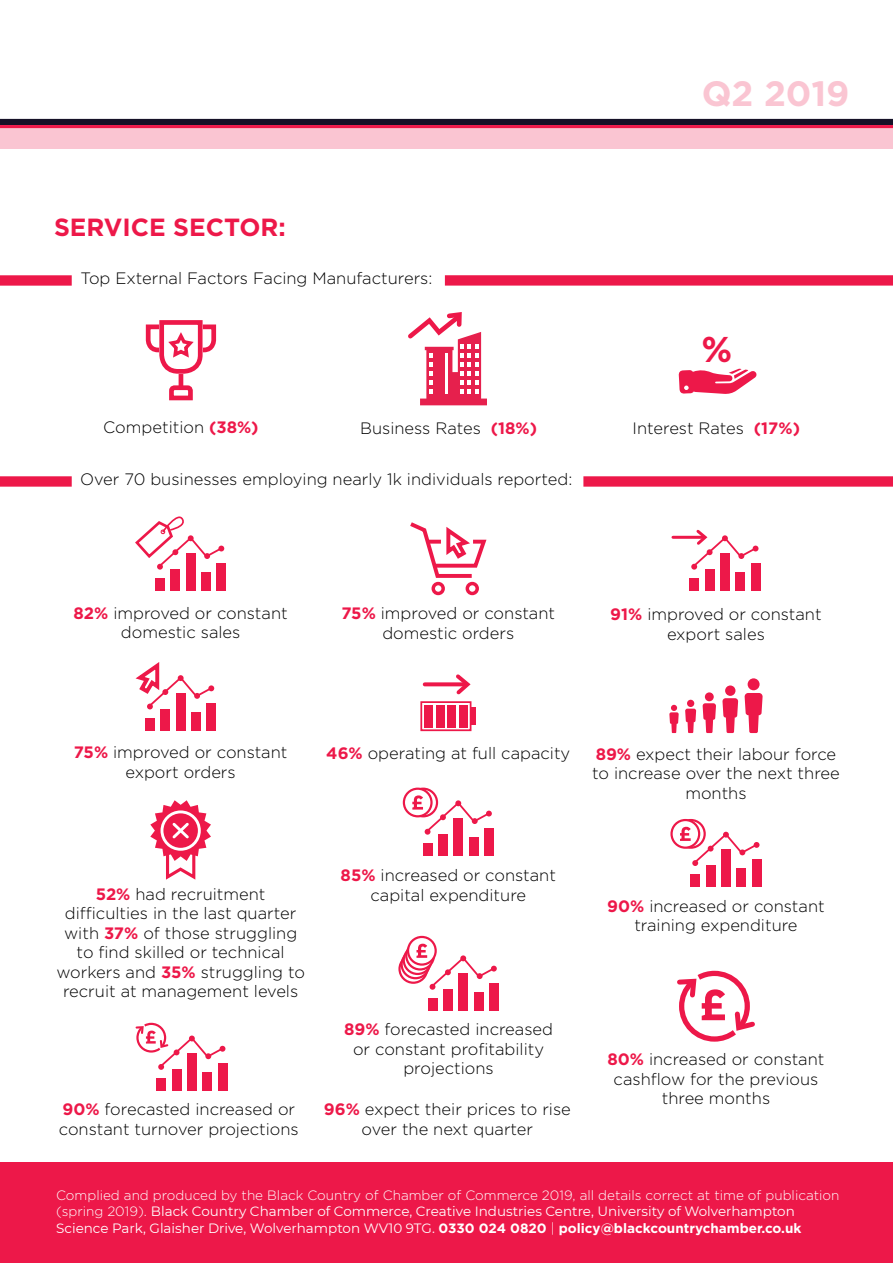
<style>
.page{position:relative;width:893px;height:1263px;background:#fff}
.page>*{position:absolute;margin:0;border:0;box-sizing:border-box;transform-origin:0 0}
.t1{font:700 35.85px "Gotham";color:#ed1849}
.t2{font:700 35.1px "Gotham";color:#fac5d2}
.t3{font:700 24.75px "Gotham";color:#ed1849}
.t4{font:300 16.5px/19.5px "Gotham";color:#000;text-align:center}
.t5{font:13.5px/16.5px "Montserrat";color:#fff}
.t6{font:300 13.5px "Gotham";color:#fff}
.s1{font-weight:700;color:#ed1849}
.s2{font-family:"Gotham";font-weight:300}
.s3{font-family:"Gotham";font-weight:700}
</style>
<div class="page">
<div style="left:0;top:128px;width:893px;height:21px;background:#fac5d2"></div>
<div style="left:0;top:119px;width:893px;height:6px;background:#161127"></div>
<hr style="left:0;top:125px;width:893px;height:3px;background:#ed1849">
<div style="left:431px;top:582px;width:14px;height:13px;border:3px solid #ed1849;border-radius:50%"></div>
<div style="left:466px;top:582px;width:13px;height:13px;border:3px solid #ed1849;border-radius:50%"></div>
<svg style="left:410px;top:522px;width:77px;height:56px"></svg>
<svg style="left:169px;top:383px;width:24px;height:18px"></svg>
<hr style="left:179px;top:374px;width:4px;height:15px;background:#ed1849">
<svg style="left:145px;top:320px;width:72px;height:56px"></svg>
<svg style="left:408px;top:312px;width:79px;height:93px"></svg>
<div style="left:0;top:275px;width:72px;height:11px;background:#ed1849"></div>
<div style="left:0;top:476px;width:72px;height:11px;background:#ed1849"></div>
<div style="left:155px;top:578px;width:10px;height:13px;background:#ed1849"></div>
<div style="left:170px;top:569px;width:10px;height:22px;background:#ed1849"></div>
<div style="left:186px;top:553px;width:10px;height:38px;background:#ed1849"></div>
<div style="left:201px;top:572px;width:10px;height:19px;background:#ed1849"></div>
<div style="left:216px;top:563px;width:10px;height:28px;background:#ed1849"></div>
<svg style="left:135px;top:516px;width:89px;height:54px"></svg>
<div style="left:689px;top:578px;width:10px;height:13px;background:#ed1849"></div>
<div style="left:705px;top:569px;width:9px;height:22px;background:#ed1849"></div>
<div style="left:720px;top:553px;width:10px;height:38px;background:#ed1849"></div>
<div style="left:735px;top:572px;width:10px;height:19px;background:#ed1849"></div>
<div style="left:751px;top:563px;width:9px;height:28px;background:#ed1849"></div>
<svg style="left:691px;top:529px;width:67px;height:41px"></svg>
<hr style="left:673px;top:536px;width:31px;height:3px;background:#ed1849">
<div style="left:145px;top:718px;width:10px;height:12px;background:#ed1849"></div>
<div style="left:160px;top:709px;width:10px;height:21px;background:#ed1849"></div>
<div style="left:176px;top:693px;width:10px;height:37px;background:#ed1849"></div>
<div style="left:191px;top:712px;width:10px;height:18px;background:#ed1849"></div>
<div style="left:206px;top:703px;width:10px;height:27px;background:#ed1849"></div>
<svg style="left:135px;top:662px;width:79px;height:47px"></svg>
<div style="left:424px;top:705px;width:9px;height:22px;background:#ed1849"></div>
<div style="left:436px;top:705px;width:8px;height:22px;background:#ed1849"></div>
<div style="left:448px;top:705px;width:8px;height:22px;background:#ed1849"></div>
<div style="left:459px;top:705px;width:9px;height:22px;background:#ed1849"></div>
<div style="left:420px;top:701px;width:51px;height:30px;border:2px solid #ed1849"></div>
<div style="left:471px;top:707px;width:5px;height:18px;background:#ed1849"></div>
<svg style="left:452px;top:674px;width:19px;height:21px"></svg>
<svg style="left:425px;top:682px;width:41px;height:4px"></svg>
<svg style="left:669px;top:705px;width:10px;height:28px"></svg>
<div style="left:687px;top:700px;width:7px;height:7px;background:#ed1849;border-radius:50%"></div>
<svg style="left:685px;top:709px;width:11px;height:24px"></svg>
<div style="left:705px;top:692px;width:9px;height:9px;background:#ed1849;border-radius:50%"></div>
<svg style="left:702px;top:703px;width:14px;height:30px"></svg>
<div style="left:725px;top:685px;width:10px;height:11px;background:#ed1849;border-radius:50%"></div>
<svg style="left:722px;top:698px;width:16px;height:35px"></svg>
<div style="left:748px;top:678px;width:12px;height:12px;background:#ed1849;border-radius:50%"></div>
<svg style="left:744px;top:693px;width:19px;height:40px"></svg>
<svg style="left:150px;top:800px;width:61px;height:80px"></svg>
<div style="left:408px;top:787px;width:30px;height:30px;border:2px solid #ed1849;border-radius:50%"></div>
<svg style="left:404px;top:789px;width:27px;height:27px"></svg>
<div style="left:403px;top:787px;width:30px;height:30px;border:2px solid #ed1849;border-radius:50%"></div>
<div style="left:423px;top:843px;width:10px;height:13px;background:#ed1849"></div>
<div style="left:438px;top:834px;width:10px;height:22px;background:#ed1849"></div>
<div style="left:453px;top:818px;width:10px;height:38px;background:#ed1849"></div>
<div style="left:469px;top:837px;width:10px;height:19px;background:#ed1849"></div>
<div style="left:484px;top:828px;width:10px;height:28px;background:#ed1849"></div>
<svg style="left:412px;top:795px;width:80px;height:40px"></svg>
<div style="left:676px;top:819px;width:30px;height:30px;border:2px solid #ed1849;border-radius:50%"></div>
<svg style="left:672px;top:820px;width:27px;height:28px"></svg>
<div style="left:670px;top:819px;width:30px;height:30px;border:2px solid #ed1849;border-radius:50%"></div>
<div style="left:690px;top:875px;width:10px;height:12px;background:#ed1849"></div>
<div style="left:706px;top:865px;width:10px;height:22px;background:#ed1849"></div>
<div style="left:721px;top:849px;width:10px;height:38px;background:#ed1849"></div>
<div style="left:736px;top:868px;width:10px;height:19px;background:#ed1849"></div>
<div style="left:752px;top:859px;width:9px;height:28px;background:#ed1849"></div>
<svg style="left:680px;top:827px;width:79px;height:39px"></svg>
<div style="left:583px;top:476px;width:310px;height:11px;background:#ed1849"></div>
<div style="left:445px;top:275px;width:448px;height:11px;background:#ed1849"></div>
<svg style="left:679px;top:368px;width:78px;height:26px"></svg>
<div style="left:156px;top:1078px;width:10px;height:13px;background:#ed1849"></div>
<div style="left:172px;top:1069px;width:9px;height:22px;background:#ed1849"></div>
<div style="left:187px;top:1053px;width:10px;height:38px;background:#ed1849"></div>
<div style="left:202px;top:1072px;width:10px;height:19px;background:#ed1849"></div>
<div style="left:218px;top:1063px;width:9px;height:28px;background:#ed1849"></div>
<svg style="left:135px;top:1022px;width:90px;height:48px"></svg>
<div style="left:428px;top:998px;width:9px;height:13px;background:#ed1849"></div>
<div style="left:443px;top:989px;width:10px;height:22px;background:#ed1849"></div>
<div style="left:458px;top:973px;width:10px;height:38px;background:#ed1849"></div>
<div style="left:474px;top:992px;width:9px;height:19px;background:#ed1849"></div>
<div style="left:489px;top:983px;width:10px;height:28px;background:#ed1849"></div>
<svg style="left:400px;top:955px;width:27px;height:28px"></svg>
<div style="left:398px;top:954px;width:30px;height:30px;border:2px solid #ed1849;border-radius:50%"></div>
<svg style="left:402px;top:950px;width:27px;height:28px"></svg>
<div style="left:401px;top:949px;width:29px;height:30px;border:2px solid #ed1849;border-radius:50%"></div>
<svg style="left:404px;top:946px;width:27px;height:28px"></svg>
<div style="left:403px;top:945px;width:29px;height:30px;border:2px solid #ed1849;border-radius:50%"></div>
<svg style="left:406px;top:942px;width:28px;height:27px"></svg>
<div style="left:405px;top:941px;width:30px;height:29px;border:2px solid #ed1849;border-radius:50%"></div>
<svg style="left:408px;top:937px;width:28px;height:27px"></svg>
<div style="left:407px;top:936px;width:30px;height:30px;border:2px solid #ed1849;border-radius:50%"></div>
<svg style="left:416px;top:944px;width:81px;height:46px"></svg>
<svg style="left:677px;top:970px;width:78px;height:72px"></svg>
<div style="left:0;top:1163px;width:893px;height:100px;background:#ed1849"></div>
<h3 class="t3" style="left:54px;top:213px;width:233px">SERVICE SECTOR:</h3>
<p class="t4" style="left:81px;top:268px;width:353px">Top External Factors Facing Manufacturers:</p>
<p class="t4" style="left:103px;top:417px;width:157px">Competition <span class="s1">(38%)</span></p>
<p class="t4" style="left:360px;top:418px;width:178px">Business Rates <span class="s1">(18%)</span></p>
<p class="t4" style="left:80px;top:469px;width:494px">Over 70 businesses employing nearly 1k individuals reported:</p>
<h2 class="t2" style="left:702px;top:73px;width:149px">Q2 2019</h2>
<h1 class="t1" style="left:701px;top:328px;width:32px">%</h1>
<p class="t4" style="left:632px;top:419px;width:169px">Interest Rates <span class="s1">(17%)</span></p>
<p class="t4" style="left:74px;top:603px;width:216px"><span class="s1">82%</span> improved or constant domestic sales</p>
<p class="t4" style="left:341px;top:603px;width:215px"><span class="s1">75%</span> improved or constant domestic orders</p>
<p class="t4" style="left:610px;top:604px;width:213px"><span class="s1">91%</span> improved or constant export sales</p>
<p class="t4" style="left:74px;top:743px;width:215px"><span class="s1">75%</span> improved or constant export orders</p>
<p class="t4" style="left:326px;top:743px;width:246px"><span class="s1">46%</span> operating at full capacity</p>
<p class="t4" style="left:592px;top:744px;width:249px"><span class="s1">89%</span> expect their labour force to increase over the next three months</p>
<p class="t4" style="left:56px;top:884px;width:250px"><span class="s1">52%</span> had recruitment difficulties in the last quarter with <span class="s1">37%</span> of those struggling to find skilled or technical workers and <span class="s1">35%</span> struggling to recruit at management levels</p>
<p class="t4" style="left:341px;top:865px;width:217px"><span class="s1">85%</span> increased or constant capital expenditure</p>
<p class="t4" style="left:344px;top:1019px;width:210px"><span class="s1">89%</span> forecasted increased or constant profitability projections</p>
<p class="t4" style="left:59px;top:1099px;width:241px;text-align:left"><span class="s1">90%</span> forecasted increased or constant turnover projections</p>
<p class="t4" style="left:324px;top:1099px;width:249px"><span class="s1">96%</span> expect their prices to rise over the next quarter</p>
<p class="t4" style="left:607px;top:896px;width:219px"><span class="s1">90%</span> increased or constant training expenditure</p>
<p class="t4" style="left:607px;top:1049px;width:218px"><span class="s1">80%</span> increased or constant cashflow for the previous three months</p>
<p class="t6" style="left:56px;top:1187px;width:785px">Complied and produced by the Black Country of Chamber of Commerce 2019, all details correct at time of publication</p>
<p class="t5" style="left:56px;top:1202px;width:747px"><span class="s2">(spring 2019).</span> Black Country Chamber of Commerce, Creative Industries Centre, University of Wolverhampton<br>Science Park, Glaisher Drive, Wolverhampton WV10 9TG. <span class="s3">0330 024 0820</span> <span class="s2">|</span> <span class="s3">policy@blackcountrychamber.co.uk</span></p>
</div>
